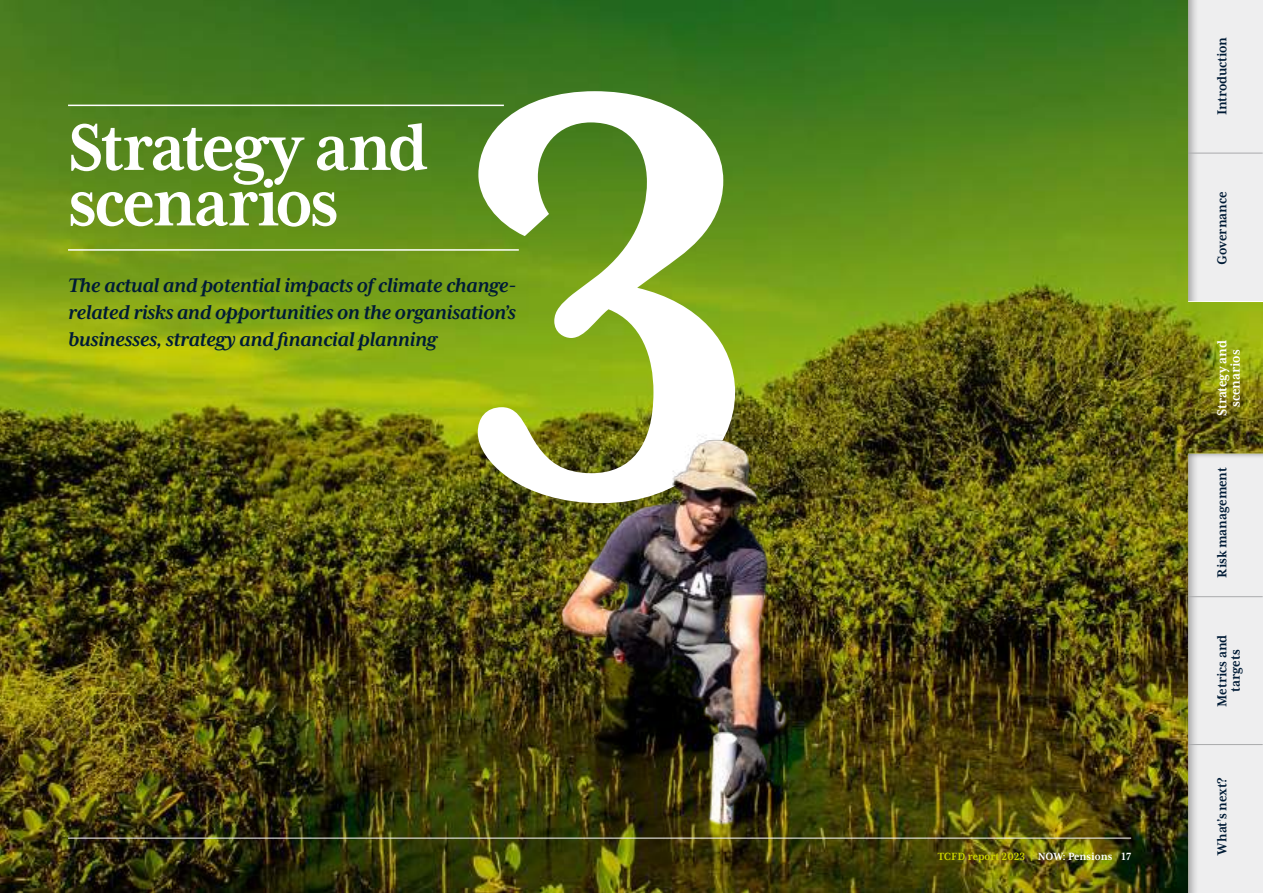
<style>
.page{position:relative;width:1263px;height:893px;background:#fff}
.page>*{position:absolute;margin:0;border:0;box-sizing:border-box;transform-origin:0 0}
.t1{font:700 652.95px "Mrs Eaves XL Serif Nar OT";color:#fff}
.t2{font:700 75px/55.5px "Mrs Eaves XL Serif Nar OT";letter-spacing:-.035em;color:#fff}
.t3{font:italic 700 22.5px/27px "Mrs Eaves XL Serif OT";letter-spacing:-.02em;color:#001b36;text-align:justify}
.t4{font:700 15px/13.5px "Mrs Eaves XL Serif Nar OT";letter-spacing:-.005em;color:#001b36;text-align:center}
.t5{font:700 15px/13.5px "Mrs Eaves XL Serif Nar OT";letter-spacing:-.01em;color:#fff;text-align:center}
.t6{font:700 12px "Mrs Eaves XL Serif Nar OT";color:#ccd500}
.s1{color:#fff}
</style>
<div class="page">
<img style="left:0;top:0;width:1263px;height:893px">
<hr style="left:68px;top:838px;width:1063px;height:1px;background:#fff">
<hr style="left:68px;top:105px;width:436px;height:1px;background:#fff">
<hr style="left:68px;top:249px;width:451px;height:2px;background:#fff">
<h1 class="t1" style="left:448px;top:-28px;width:317px">3</h1>
<h2 class="t2" style="left:68px;top:120px;width:362px">Strategy and scenarios</h2>
<p class="t3" style="left:68px;top:271px;width:450px">The actual and potential impacts of climate change&shy;related risks and opportunities on the organisation’s businesses, strategy and financial planning</p>
<p class="t6" style="left:938px;top:850px;width:195px">TCFD report 2023 | <span class="s1">NOW: Pensions 17</span></p>
<p class="t4" style="left:1215px;top:115px;width:80px;rotate:-90deg">Introduction</p>
<p class="t4" style="left:1215px;top:265px;width:74px;rotate:-90deg">Governance</p>
<p class="t5" style="left:1215px;top:416px;width:77px;rotate:-90deg">Strategy and scenarios</p>
<p class="t4" style="left:1215px;top:578px;width:112px;rotate:-90deg">Risk management</p>
<p class="t4" style="left:1215px;top:706px;width:73px;rotate:-90deg">Metrics and targets</p>
<p class="t4" style="left:1215px;top:855px;width:79px;rotate:-90deg">What’s next?</p>
</div>
